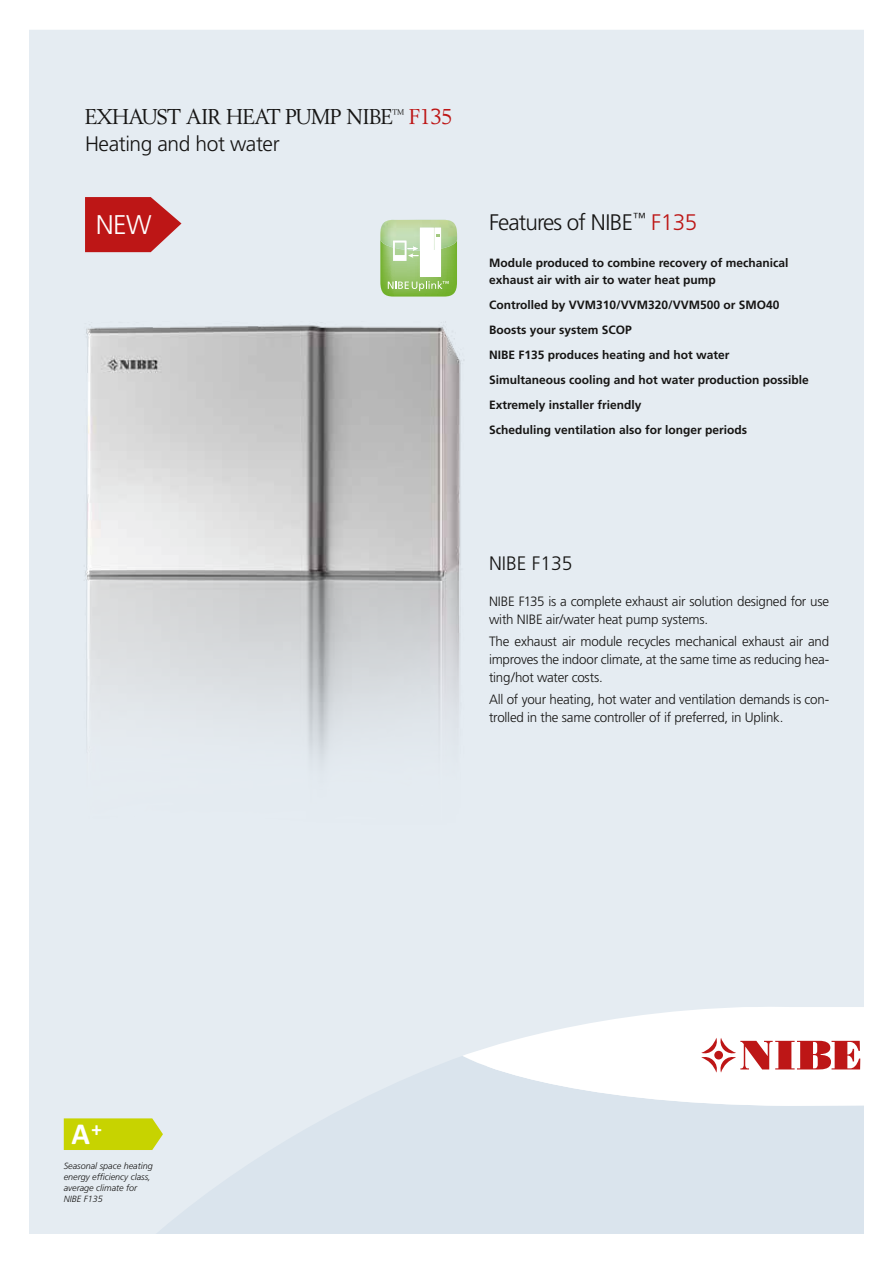
<style>
.page{position:relative;width:893px;height:1263px;background:#fff}
.page>*{position:absolute;margin:0;border:0;box-sizing:border-box;transform-origin:0 0}
.t1{font:700 30.45px "Calibri";color:#fff}
.t2{font:300 27px "Frutiger";color:#fff}
.t3{font:22.5px "Berling";letter-spacing:-.02em;color:#161514}
.t4{font:300 22.5px "Frutiger";letter-spacing:-.04em;color:#161514}
.t5{font:300 21px "Frutiger";letter-spacing:-.02em;color:#161514}
.t6{font:300 19.5px "Frutiger";color:#161514}
.t7{font:300 13.5px/18px "Frutiger";letter-spacing:-.02em;color:#161514}
.t8{font:700 12px/25px "Frutiger";color:#161514}
.t9{font:italic 300 9px/10.8px "Frutiger";color:#161514}
.s1{color:#bd1616}
</style>
<div class="page">
<div style="left:30px;top:30px;width:833px;height:1026px;background:#e5ecf2"></div>
<svg style="left:30px;top:1056px;width:833px;height:177px;background:#dde6ee"></svg>
<svg style="left:462px;top:1003px;width:401px;height:103px"></svg>
<svg style="left:85px;top:197px;width:96px;height:55px;background:#c33738"></svg>
<img style="left:51px;top:298px;width:445px;height:569px">
<svg style="left:380px;top:220px;width:77px;height:77px"></svg>
<svg style="left:64px;top:1118px;width:99px;height:32px;background:#c8d410"></svg>
<h3 class="t3" style="left:85px;top:104px;width:369px">EXHAUST AIR HEAT PUMP NIBE<sup>™</sup> <span class="s1">F135</span></h3>
<h3 class="t5" style="left:85px;top:132px;width:196px">Heating and hot water</h3>
<h2 class="t2" style="left:96px;top:209px;width:57px">NEW</h2>
<h3 class="t4" style="left:489px;top:209px;width:210px">Features of NIBE<sup>™</sup> <span class="s1">F135</span></h3>
<p class="t8" style="left:489px;top:255px;width:301px;line-height:16.5px">Module produced to combine recovery of mechanical exhaust air with air to water heat pump</p>
<p class="t8" style="left:489px;top:292px;width:321px">Controlled by VVM310/VVM320/VVM500 or SMO40<br>Boosts your system SCOP<br>NIBE F135 produces heating and hot water Simultaneous cooling and hot water production possible Extremely installer friendly<br>Scheduling ventilation also for longer periods</p>
<h3 class="t6" style="left:489px;top:552px;width:85px">NIBE F135</h3>
<p class="t7" style="left:489px;top:592px;width:342px">NIBE F135 is a complete exhaust air solution designed for use with NIBE air/water heat pump systems.</p>
<p class="t7" style="left:489px;top:632px;width:342px;text-align:justify">The exhaust air module recycles mechanical exhaust air and improves the indoor climate, at the same time as reducing hea&shy;ting/hot water costs.</p>
<p class="t7" style="left:489px;top:691px;width:342px">All of your heating, hot water and ventilation demands is con&shy;trolled in the same controller of if preferred, in Uplink.</p>
<h1 class="t1" style="left:72px;top:1114px;width:32px">A<sup>+</sup></h1>
<p class="t9" style="left:64px;top:1161px;width:91px">Seasonal space heating energy efficiency class, average climate for<br>NIBE F135</p>
</div>
